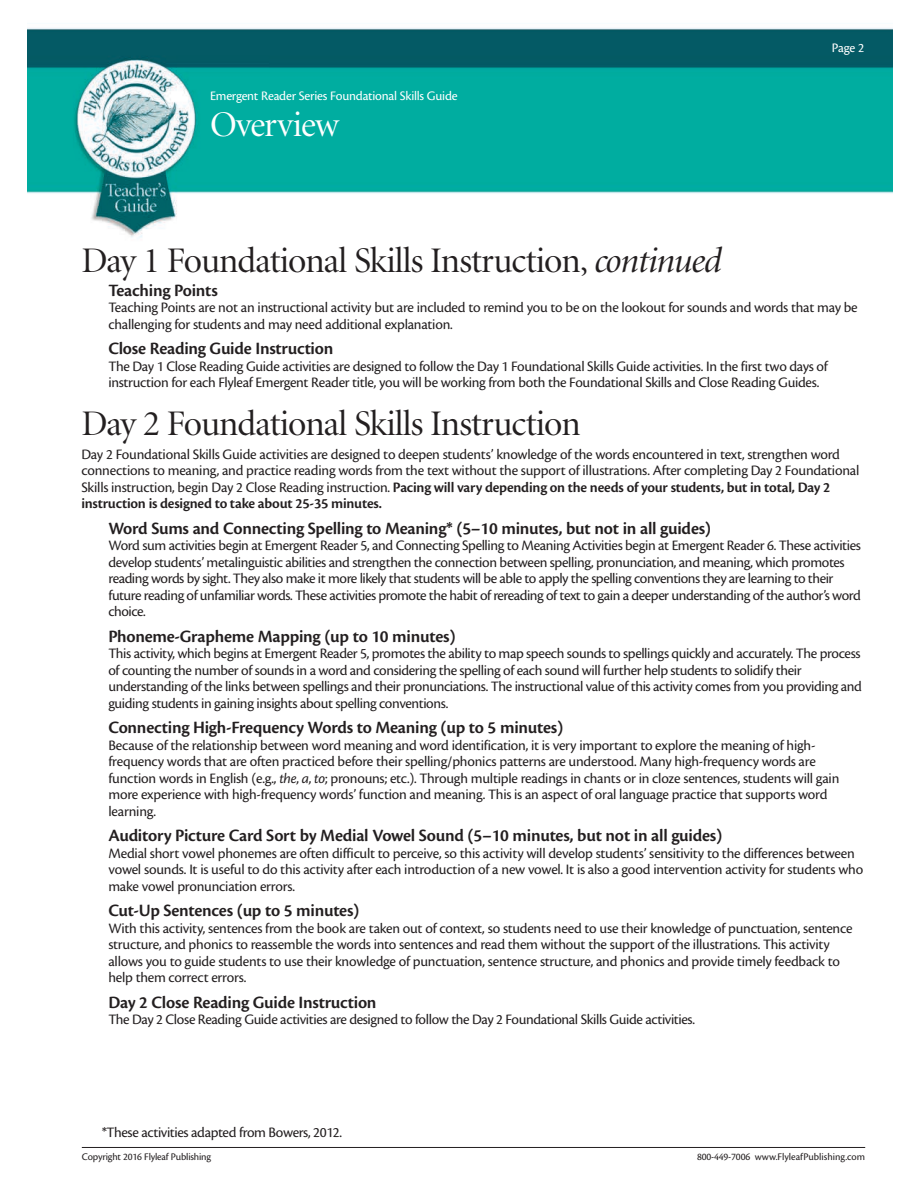
<style>
.page{position:relative;width:920px;height:1190px;background:#fff}
.page>*{position:absolute;margin:0;border:0;box-sizing:border-box;transform-origin:0 0}
.t1{font:36px "Minion Display";letter-spacing:-.025em;color:#231f20}
.t2{font:36px "Minion Display";letter-spacing:-.025em;color:#fff}
.t3{font:600 18px "Cronos Pro";letter-spacing:-.015em;color:#231f20}
.t4{font:15px/16.5px "Cronos Pro";letter-spacing:-.02em;color:#231f20}
.t5{font:13.5px "Cronos Pro";letter-spacing:-.015em;color:#fff}
.t6{font:10.5px "Cronos Pro";letter-spacing:-.015em;color:#231f20}
.s1{font-style:italic}
.s2{font-weight:600}
</style>
<div class="page">
<hr style="left:82px;top:1147px;width:783px;height:1px;background:#231f20">
<img style="left:28px;top:28px;width:864px;height:210px">
<p class="t5" style="left:210px;top:91px;width:249px">Emergent Reader Series Foundational Skills Guide</p>
<h1 class="t2" style="left:210px;top:111px;width:130px">Overview</h1>
<p class="t5" style="left:832px;top:43px;width:34px">Page 2</p>
<h1 class="t1" style="left:81px;top:247px;width:642px">Day 1 Foundational Skills Instruction, <span class="s1">continued</span></h1>
<p class="t3" style="left:108px;top:283px;width:111px">Teaching Points</p>
<p class="t4" style="left:108px;top:300px;width:750px">Teaching Points are not an instructional activity but are included to remind you to be on the lookout for sounds and words that may be challenging for students and may need additional explanation.</p>
<p class="t3" style="left:108px;top:342px;width:226px">Close Reading Guide Instruction</p>
<p class="t4" style="left:108px;top:359px;width:721px">The Day 1 Close Reading Guide activities are designed to follow the Day 1 Foundational Skills Guide activities. In the first two days of instruction for each Flyleaf Emergent Reader title, you will be working from both the Foundational Skills and Close Reading Guides.</p>
<h1 class="t1" style="left:81px;top:410px;width:501px">Day 2 Foundational Skills Instruction</h1>
<p class="t4" style="left:81px;top:447px;width:779px">Day 2 Foundational Skills Guide activities are designed to deepen students’ knowledge of the words encountered in text, strengthen word connections to meaning, and practice reading words from the text without the support of illustrations. After completing Day 2 Foundational Skills instruction, begin Day 2 Close Reading instruction. <span class="s2">Pacing will vary depending on the needs of your students, but in total, Day 2 instruction is designed to take about 25-35 minutes.</span></p>
<p class="t3" style="left:108px;top:521px;width:604px">Word Sums and Connecting Spelling to Meaning* (5–10 minutes, but not in all guides)</p>
<p class="t4" style="left:108px;top:538px;width:754px">Word sum activities begin at Emergent Reader 5, and Connecting Spelling to Meaning Activities begin at Emergent Reader 6. These activities develop students’ metalinguistic abilities and strengthen the connection between spelling, pronunciation, and meaning, which promotes reading words by sight. They also make it more likely that students will be able to apply the spelling conventions they are learning to their future reading of unfamiliar words. These activities promote the habit of rereading of text to gain a deeper understanding of the author’s word choice.</p>
<p class="t3" style="left:108px;top:629px;width:348px">Phoneme-Grapheme Mapping (up to 10 minutes)</p>
<p class="t4" style="left:108px;top:646px;width:755px">This activity, which begins at Emergent Reader 5, promotes the ability to map speech sounds to spellings quickly and accurately. The process of counting the number of sounds in a word and considering the spelling of each sound will further help students to solidify their understanding of the links between spellings and their pronunciations. The instructional value of this activity comes from you providing and guiding students in gaining insights about spelling conventions.</p>
<p class="t3" style="left:108px;top:721px;width:456px">Connecting High-Frequency Words to Meaning (up to 5 minutes)</p>
<p class="t4" style="left:108px;top:738px;width:732px">Because of the relationship between word meaning and word identification, it is very important to explore the meaning of high&shy;frequency words that are often practiced before their spelling/phonics patterns are understood. Many high-frequency words are function words in English (e.g., <span class="s1">the</span>, <span class="s1">a</span>, <span class="s1">to</span>; pronouns; etc.). Through multiple readings in chants or in cloze sentences, students will gain more experience with high-frequency words’ function and meaning. This is an aspect of oral language practice that supports word learning.</p>
<p class="t3" style="left:108px;top:829px;width:615px">Auditory Picture Card Sort by Medial Vowel Sound (5–10 minutes, but not in all guides)</p>
<p class="t4" style="left:108px;top:846px;width:756px">Medial short vowel phonemes are often difficult to perceive, so this activity will develop students’ sensitivity to the differences between vowel sounds. It is useful to do this activity after each introduction of a new vowel. It is also a good intervention activity for students who make vowel pronunciation errors.</p>
<p class="t3" style="left:108px;top:904px;width:252px">Cut-Up Sentences (up to 5 minutes)</p>
<p class="t4" style="left:108px;top:921px;width:745px">With this activity, sentences from the book are taken out of context, so students need to use their knowledge of punctuation, sentence structure, and phonics to reassemble the words into sentences and read them without the support of the illustrations. This activity allows you to guide students to use their knowledge of punctuation, sentence structure, and phonics and provide timely feedback to help them correct errors.</p>
<p class="t3" style="left:108px;top:995px;width:270px">Day 2 Close Reading Guide Instruction</p>
<p class="t4" style="left:108px;top:1012px;width:588px">The Day 2 Close Reading Guide activities are designed to follow the Day 2 Foundational Skills Guide activities.</p>
<p class="t4" style="left:102px;top:1124px;width:242px">*These activities adapted from Bowers, 2012.</p>
<p class="t6" style="left:82px;top:1152px;width:131px">Copyright 2016 Flyleaf Publishing</p>
<p class="t6" style="left:697px;top:1152px;width:170px">800-449-7006 www.FlyleafPublishing.com</p>
</div>
